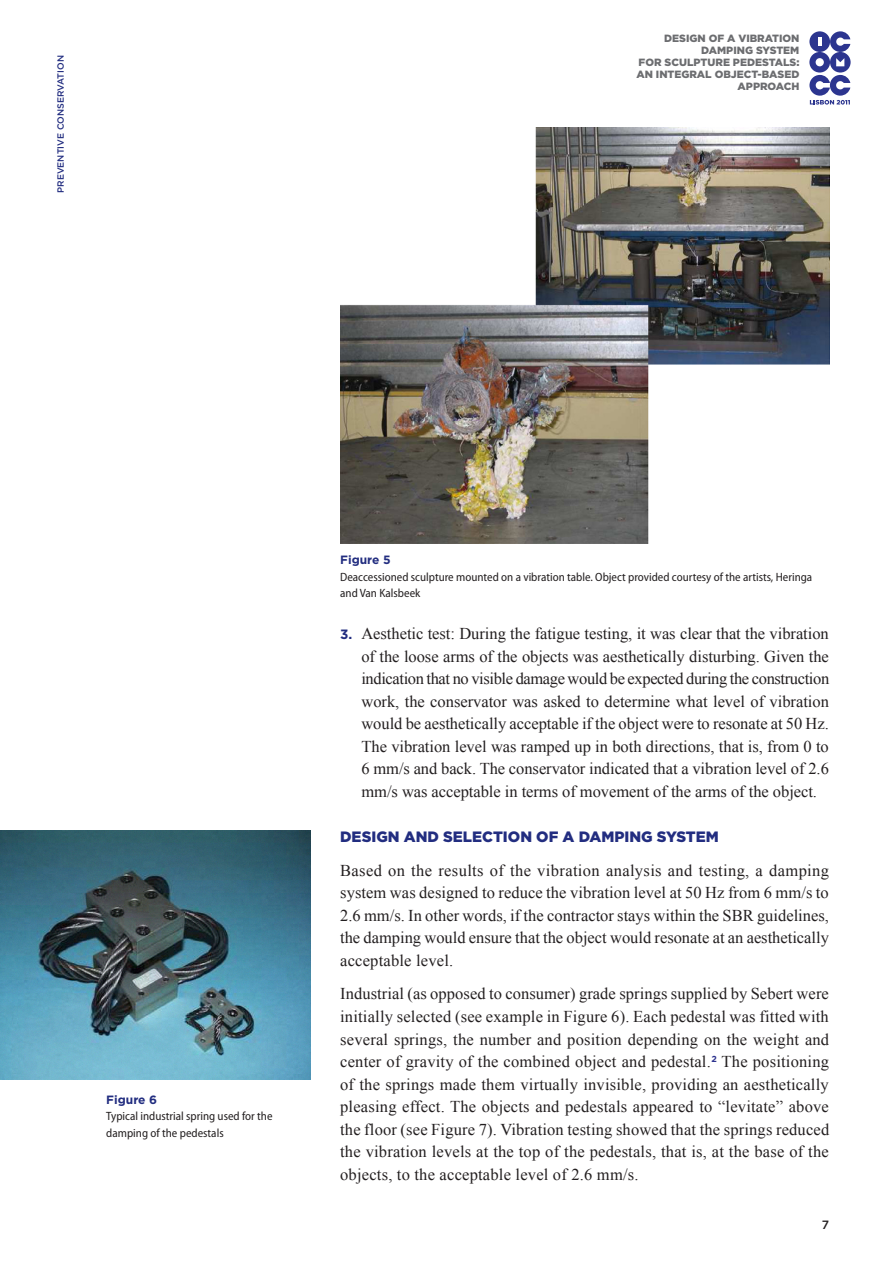
<style>
.page{position:relative;width:893px;height:1263px;background:#fff}
.page>*{position:absolute;margin:0;border:0;box-sizing:border-box;transform-origin:0 0}
.Texto-Corpo{font:16.5px/22.5px "Times New Roman";letter-spacing:.01em;color:#231f20;text-align:justify}
.Texto-Alinea{font:16.5px/22.5px "Times New Roman";letter-spacing:-.005em;color:#231f20;text-align:justify}
.Texto-Titulo{font:900 15px "Gotham";color:#222d80}
.Legenda-Corpo{font:semi-condensed 12px/16.5px "Myriad Pro";color:#231f20}
.Legenda-Titulo{font:700 12px "Gotham";color:#222d80}
.t1{font:500 12px "Gotham";color:#231f20}
.t2{font:900 10.5px/12px "Gotham";color:#6c6d70;text-align:right}
.t3{font:500 9px "Gotham";color:#222d80}
.s1{font-family:"Gotham";font-weight:700;font-size:13.5px;color:#222d80}
</style>
<div class="page">
<svg style="left:830px;top:31px;width:20px;height:21px"></svg>
<div style="left:809px;top:52px;width:21px;height:21px;background:#2c358f;border-radius:50%"></div>
<div style="left:816px;top:58px;width:8px;height:8px;background:#fff;border-radius:50%"></div>
<div style="left:809px;top:31px;width:21px;height:21px;background:#2c358f;border-radius:50%"></div>
<svg style="left:818px;top:38px;width:3px;height:8px"></svg>
<div style="left:830px;top:52px;width:21px;height:21px;background:#2c358f;border-radius:50%"></div>
<svg style="left:836px;top:58px;width:8px;height:8px"></svg>
<svg style="left:809px;top:75px;width:41px;height:30px"></svg>
<img style="left:340px;top:128px;width:489px;height:415px">
<img style="left:0;top:831px;width:310px;height:249px">
<p class="t3" style="left:55px;top:193px;width:139px;rotate:-90deg">PREVENTIVE CONSERVATION</p>
<p class="t2" style="left:636px;top:33px;width:165px">DESIGN OF A VIBRATION<br>DAMPING SYSTEM<br>FOR SCULPTURE PEDESTALS:<br>AN INTEGRAL OBJECT-BASED<br>APPROACH</p>
<p class="Legenda-Titulo" style="left:106px;top:1092px;width:52px">Figure 6</p>
<p class="Legenda-Corpo" style="left:106px;top:1108px;width:168px">Typical industrial spring used for the damping of the pedestals</p>
<p class="Legenda-Titulo" style="left:340px;top:552px;width:52px">Figure 5</p>
<p class="Legenda-Corpo" style="left:340px;top:568px;width:474px">Deaccessioned sculpture mounted on a vibration table. Object provided courtesy of the artists, Heringa and Van Kalsbeek</p>
<p class="Texto-Alinea" style="left:361px;top:622px;width:469px;text-indent:-21px"><span class="s1">3.</span> Aesthetic test: During the fatigue testing, it was clear that the vibration of the loose arms of the objects was aesthetically disturbing. Given the indication that no visible damage would be expected during the construction work, the conservator was asked to determine what level of vibration would be aesthetically acceptable if the object were to resonate at 50 Hz.<br>The vibration level was ramped up in both directions, that is, from 0 to 6 mm/s and back. The conservator indicated that a vibration level of 2.6 mm/s was acceptable in terms of movement of the arms of the object.</p>
<p class="Texto-Titulo" style="left:340px;top:826px;width:380px">DESIGN AND SELECTION OF A DAMPING SYSTEM</p>
<p class="Texto-Corpo" style="left:340px;top:859px;width:490px">Based on the results of the vibration analysis and testing, a damping system was designed to reduce the vibration level at 50 Hz from 6 mm/s to 2.6 mm/s. In other words, if the contractor stays within the SBR guidelines, the damping would ensure that the object would resonate at an aesthetically acceptable level.</p>
<p class="Texto-Corpo" style="left:340px;top:982px;width:491px">Industrial (as opposed to consumer) grade springs supplied by Sebert were initially selected (see example in Figure 6). Each pedestal was fitted with several springs, the number and position depending on the weight and center of gravity of the combined object and pedestal.<sup>2</sup> The positioning of the springs made them virtually invisible, providing an aesthetically pleasing effect. The objects and pedestals appeared to “levitate” above the floor (see Figure 7). Vibration testing showed that the springs reduced the vibration levels at the top of the pedestals, that is, at the base of the objects, to the acceptable level of 2.6 mm/s.</p>
<p class="t1" style="left:822px;top:1216px;width:9px">7</p>
</div>
